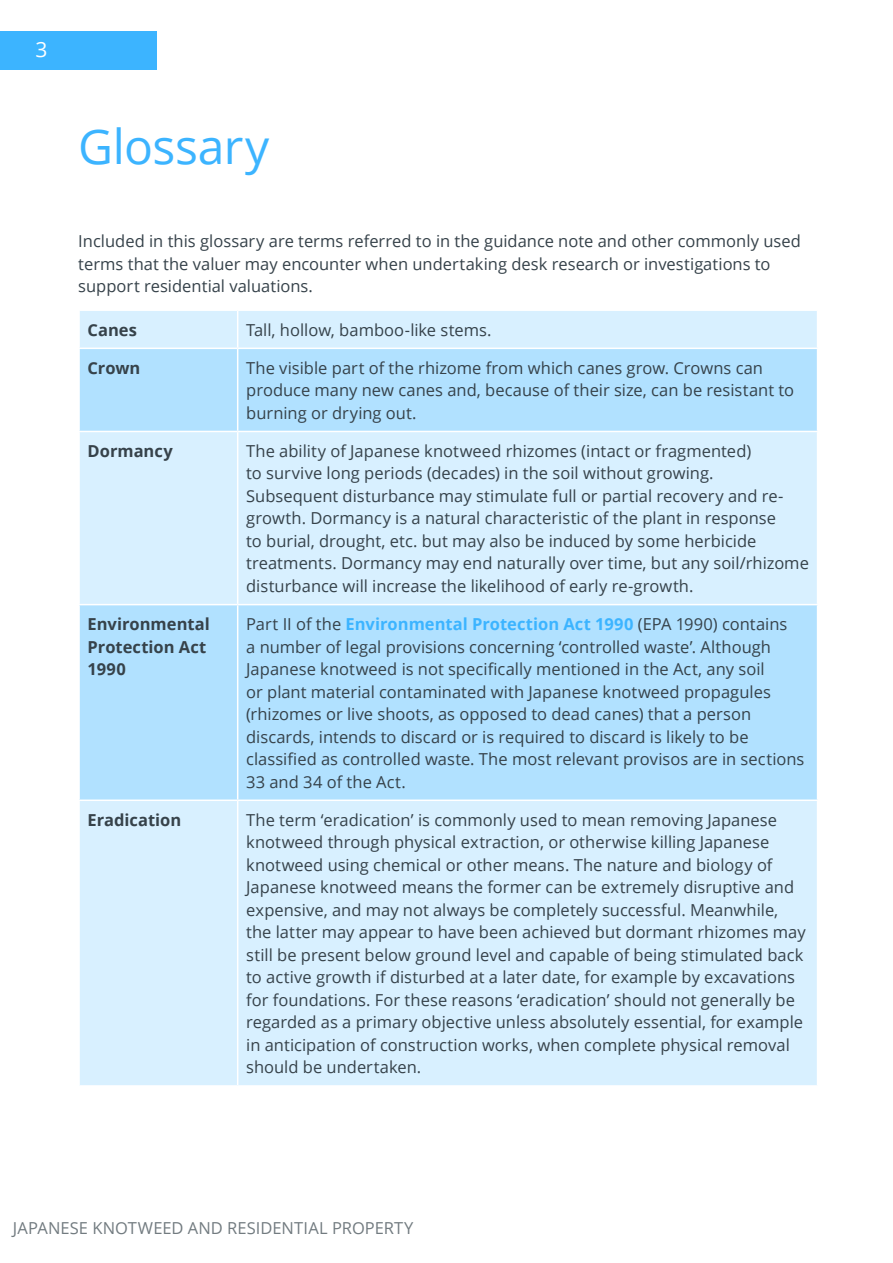
<style>
.page{position:relative;width:893px;height:1263px;background:#fff}
.page>*{position:absolute;margin:0;border:0;box-sizing:border-box;transform-origin:0 0}
.t1{font:48px "Open Sans";letter-spacing:-.01em;color:#3cb4ff}
.t2{font:16.5px/22.5px "Open Sans";color:#36424a}
.t3{font:700 16.5px/22.5px "Open Sans";color:#36424a}
.t4{font:16.5px "Open Sans";letter-spacing:.005em;color:#727b80}
.t5{font:13.5px "Open Sans";color:#fff}
.s1{font-size:21px}
.s2{font-weight:700;color:#3cb4ff}
</style>
<div class="page">
<div style="left:80px;top:311px;width:737px;height:774px;background:#d8f0ff"></div>
<svg style="left:80px;top:349px;width:737px;height:450px;background:#c0e6ff"></svg>
<hr style="left:237px;top:311px;width:1px;height:37px;background:#fff">
<hr style="left:78px;top:348px;width:160px;height:1px;background:#fff">
<hr style="left:238px;top:348px;width:580px;height:1px;background:#fff">
<hr style="left:237px;top:349px;width:1px;height:82px;background:#fff">
<hr style="left:78px;top:431px;width:160px;height:1px;background:#fff">
<hr style="left:238px;top:431px;width:580px;height:1px;background:#fff">
<hr style="left:237px;top:432px;width:1px;height:172px;background:#fff">
<hr style="left:78px;top:604px;width:160px;height:1px;background:#fff">
<hr style="left:238px;top:604px;width:580px;height:1px;background:#fff">
<hr style="left:237px;top:605px;width:1px;height:194px;background:#fff">
<hr style="left:78px;top:799px;width:160px;height:2px;background:#fff">
<hr style="left:238px;top:799px;width:580px;height:2px;background:#fff">
<hr style="left:237px;top:801px;width:1px;height:284px;background:#fff">
<div style="left:0;top:31px;width:157px;height:39px;background:#3cb4ff"></div>
<p class="t5" style="left:35px;top:42px;width:14px">I P<span class="s1">3</span></p>
<h1 class="t1" style="left:78px;top:114px;width:193px">Glossary</h1>
<p class="t2" style="left:78px;top:230px;width:724px">Included in this glossary are terms referred to in the guidance note and other commonly used terms that the valuer may encounter when undertaking desk research or investigations to support residential valuations.</p>
<p class="t3" style="left:88px;top:318px;width:51px">Canes</p>
<p class="t2" style="left:246px;top:318px;width:247px">Tall, hollow, bamboo-like stems.</p>
<p class="t3" style="left:88px;top:356px;width:54px">Crown</p>
<p class="t2" style="left:246px;top:356px;width:549px">The visible part of the rhizome from which canes grow. Crowns can produce many new canes and, because of their size, can be resistant to burning or drying out.</p>
<p class="t3" style="left:88px;top:439px;width:87px">Dormancy</p>
<p class="t2" style="left:246px;top:439px;width:564px">The ability of Japanese knotweed rhizomes (intact or fragmented)<br>to survive long periods (decades) in the soil without growing.<br>Subsequent disturbance may stimulate full or partial recovery and re&shy;growth. Dormancy is a natural characteristic of the plant in response<br>to burial, drought, etc. but may also be induced by some herbicide treatments. Dormancy may end naturally over time, but any soil/rhizome disturbance will increase the likelihood of early re-growth.</p>
<p class="t3" style="left:88px;top:612px;width:124px">Environmental<br>Protection Act<br>1990</p>
<p class="t2" style="left:246px;top:612px;width:560px">Part II of the <span class="s2">Environmental Protection Act 1990</span> (EPA 1990) contains<br>a number of legal provisions concerning ‘controlled waste’. Although Japanese knotweed is not specifically mentioned in the Act, any soil<br>or plant material contaminated with Japanese knotweed propagules (rhizomes or live shoots, as opposed to dead canes) that a person discards, intends to discard or is required to discard is likely to be classified as controlled waste. The most relevant provisos are in sections 33 and 34 of the Act.</p>
<p class="t3" style="left:88px;top:808px;width:95px">Eradication</p>
<p class="t2" style="left:246px;top:808px;width:561px">The term ‘eradication’ is commonly used to mean removing Japanese knotweed through physical extraction, or otherwise killing Japanese knotweed using chemical or other means. The nature and biology of Japanese knotweed means the former can be extremely disruptive and expensive, and may not always be completely successful. Meanwhile, the latter may appear to have been achieved but dormant rhizomes may still be present below ground level and capable of being stimulated back to active growth if disturbed at a later date, for example by excavations for foundations. For these reasons ‘eradication’ should not generally be regarded as a primary objective unless absolutely essential, for example in anticipation of construction works, when complete physical removal should be undertaken.</p>
<p class="t4" style="left:13px;top:1217px;width:402px">JAPANESE KNOTWEED AND RESIDENTIAL PROPERTY</p>
</div>
